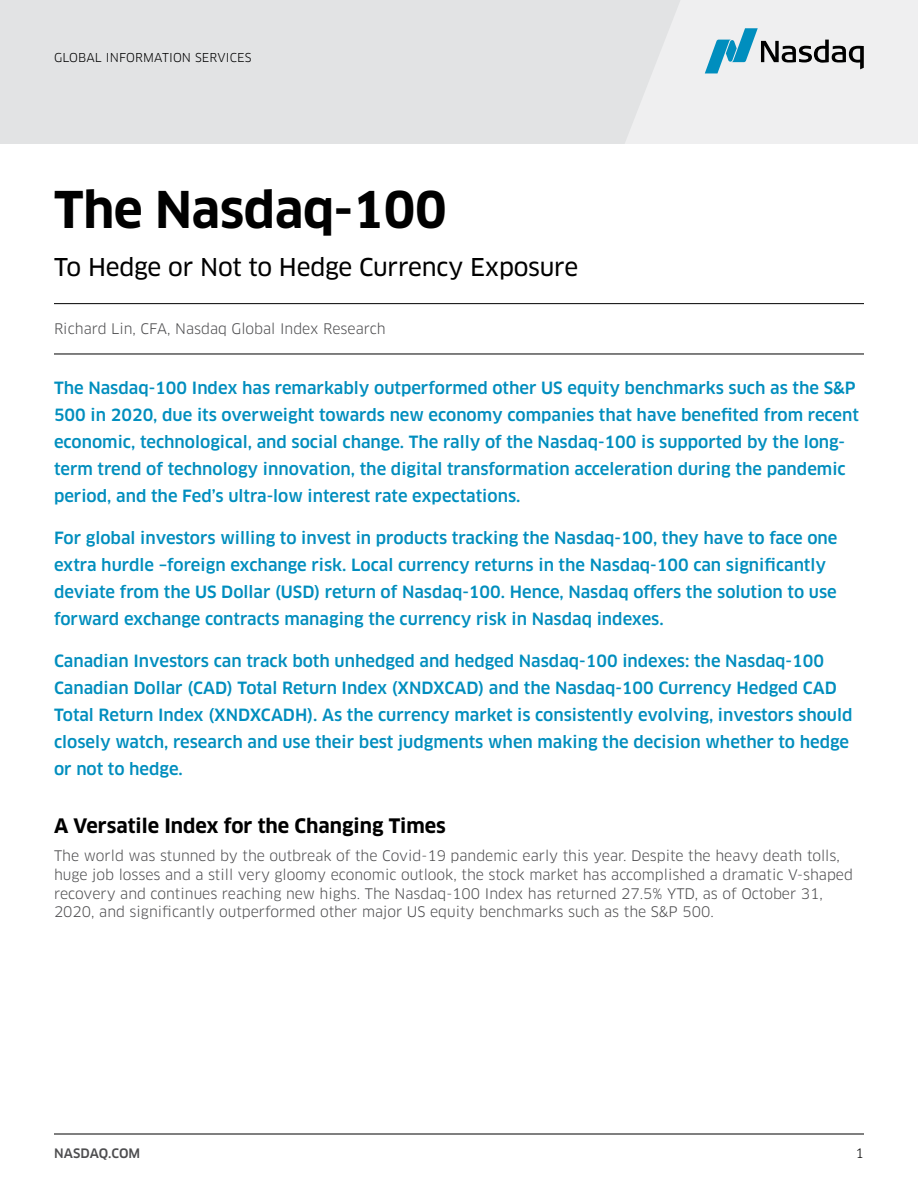
<style>
.page{position:relative;width:918px;height:1188px;background:#fff}
.page>*{position:absolute;margin:0;border:0;box-sizing:border-box;transform-origin:0 0}
.t1{font:700 49.5px "Clan Pro";letter-spacing:-.01em;color:#000}
.t2{font:24px "Clan Pro News";letter-spacing:-.01em;color:#000}
.t3{font:700 19.5px "Clan Pro";color:#000}
.t4{font:500 16.5px/27px "Clan Pro";color:#008ebe}
.t5{font:14.25px/18.8px "Clan Pro";color:#4d4d4f}
.t6{font:500 12.75px "Clan Pro";letter-spacing:.01em;color:#4d4d4f}
.t7{font:12.75px "Clan Pro";color:#000}
.t8{font:12px "Clan Pro";letter-spacing:.01em;color:#000}
</style>
<div class="page">
<hr style="left:54px;top:1134px;width:810px;height:1px;background:#000">
<div style="left:0;top:0;width:918px;height:144px;background:#e2e3e4"></div>
<svg style="left:625px;top:0;width:293px;height:144px"></svg>
<hr style="left:54px;top:303px;width:810px;height:1px;background:#000">
<hr style="left:54px;top:354px;width:810px;height:1px;background:#000">
<p class="t8" style="left:54px;top:51px;width:199px">GLOBAL INFORMATION SERVICES</p>
<h1 class="t1" style="left:54px;top:181px;width:394px">The Nasdaq-100</h1>
<h2 class="t2" style="left:54px;top:253px;width:526px">To Hedge or Not to Hedge Currency Exposure</h2>
<p class="t5" style="left:54px;top:320px;width:333px">Richard Lin, CFA, Nasdaq Global Index Research</p>
<p class="t4" style="left:54px;top:374px;width:807px">The Nasdaq-100 Index has remarkably outperformed other US equity benchmarks such as the S&amp;P 500 in 2020, due its overweight towards new economy companies that have benefited from recent economic, technological, and social change. The rally of the Nasdaq-100 is supported by the long&shy;term trend of technology innovation, the digital transformation acceleration during the pandemic period, and the Fed’s ultra-low interest rate expectations.</p>
<p class="t4" style="left:54px;top:524px;width:785px">For global investors willing to invest in products tracking the Nasdaq-100, they have to face one extra hurdle –foreign exchange risk. Local currency returns in the Nasdaq-100 can significantly deviate from the US Dollar (USD) return of Nasdaq-100. Hence, Nasdaq offers the solution to use forward exchange contracts managing the currency risk in Nasdaq indexes.</p>
<p class="t4" style="left:54px;top:647px;width:800px">Canadian Investors can track both unhedged and hedged Nasdaq-100 indexes: the Nasdaq-100<br>Canadian Dollar (CAD) Total Return Index (XNDXCAD) and the Nasdaq-100 Currency Hedged CAD Total Return Index (XNDXCADH). As the currency market is consistently evolving, investors should closely watch, research and use their best judgments when making the decision whether to hedge or not to hedge.</p>
<p class="t3" style="left:54px;top:815px;width:393px">A Versatile Index for the Changing Times</p>
<p class="t5" style="left:54px;top:847px;width:800px">The world was stunned by the outbreak of the Covid-19 pandemic early this year. Despite the heavy death tolls, huge job losses and a still very gloomy economic outlook, the stock market has accomplished a dramatic V-shaped recovery and continues reaching new highs. The Nasdaq-100 Index has returned 27.5% YTD, as of October 31, 2020, and significantly outperformed other major US equity benchmarks such as the S&amp;P 500.</p>
<p class="t6" style="left:54px;top:1146px;width:88px">NASDAQ.COM</p>
<p class="t7" style="left:856px;top:1146px;width:10px">1</p>
</div>
